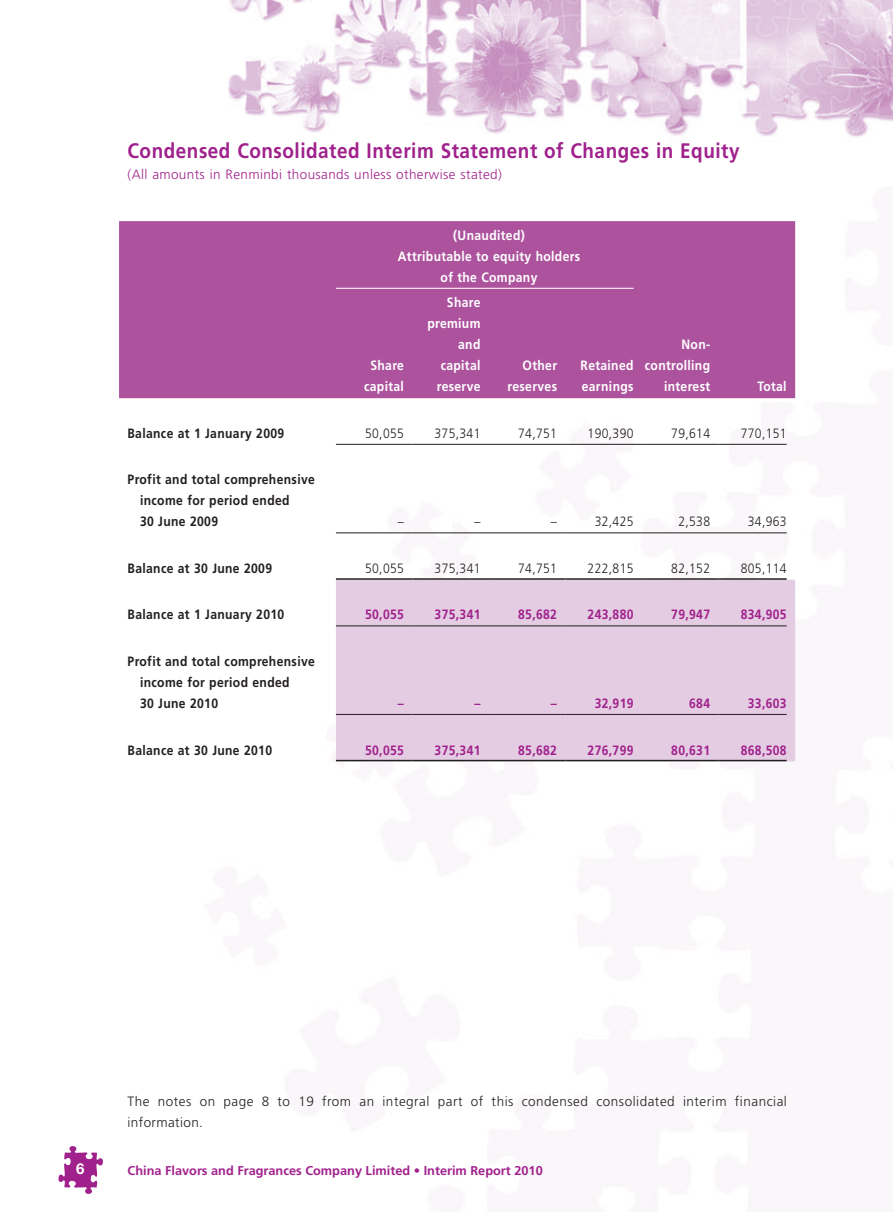
<style>
.page{position:relative;width:893px;height:1212px;background:#fff}
.page>*{position:absolute;margin:0;border:0;box-sizing:border-box;transform-origin:0 0}
.t1{font:700 21px "Frutiger LT Std";letter-spacing:.03em;color:#a0218c;scale:.9 1}
.t2{font:700 15px "Helvetica Neue LT Std";color:#fff}
.t3{font:700 13.5px/21px "Frutiger LT Std";letter-spacing:.03em;color:#231f20;scale:.9 1}
.t4{font:700 13.5px/21px "Frutiger LT Std";letter-spacing:.03em;color:#fff;text-align:right;scale:.9 1}
.t5{font:300 13.5px "Frutiger LT Std";letter-spacing:.04em;color:#231f20;scale:.9 1}
.t6{font:700 13.5px "Frutiger LT Std";letter-spacing:.03em;color:#a0218c;scale:.9 1}
.t7{font:300 13.5px/21px "Frutiger LT Std";letter-spacing:.04em;color:#231f20}
.t8{font:300 13.5px "Frutiger LT Std";letter-spacing:.03em;color:#a0218c}
.t9{font:700 12.75px "Frutiger LT Std";color:#a0218c}
.s1{font-weight:300}
</style>
<div class="page">
<img style="left:119px;top:0;width:774px;height:1212px">
<svg style="left:58px;top:1146px;width:45px;height:48px"></svg>
<div style="left:119px;top:221px;width:676px;height:177px;background:#ad539e"></div>
<div style="left:336px;top:580px;width:459px;height:181px;background:#e4cde3"></div>
<hr style="left:336px;top:288px;width:298px;height:1px;background:#fff">
<hr style="left:336px;top:444px;width:76px;height:1px;background:#231f20">
<hr style="left:412px;top:444px;width:77px;height:1px;background:#231f20">
<hr style="left:489px;top:444px;width:77px;height:1px;background:#231f20">
<hr style="left:566px;top:444px;width:76px;height:1px;background:#231f20">
<hr style="left:642px;top:444px;width:77px;height:1px;background:#231f20">
<hr style="left:719px;top:444px;width:68px;height:1px;background:#231f20">
<hr style="left:336px;top:532px;width:76px;height:1px;background:#231f20">
<hr style="left:412px;top:532px;width:77px;height:1px;background:#231f20">
<hr style="left:489px;top:532px;width:77px;height:1px;background:#231f20">
<hr style="left:566px;top:532px;width:76px;height:1px;background:#231f20">
<hr style="left:642px;top:532px;width:77px;height:1px;background:#231f20">
<hr style="left:719px;top:532px;width:68px;height:1px;background:#231f20">
<hr style="left:336px;top:578px;width:76px;height:2px;background:#231f20">
<hr style="left:412px;top:578px;width:77px;height:2px;background:#231f20">
<hr style="left:489px;top:578px;width:77px;height:2px;background:#231f20">
<hr style="left:566px;top:578px;width:76px;height:2px;background:#231f20">
<hr style="left:642px;top:578px;width:77px;height:2px;background:#231f20">
<hr style="left:719px;top:578px;width:68px;height:2px;background:#231f20">
<hr style="left:336px;top:625px;width:76px;height:1px;background:#231f20">
<hr style="left:412px;top:625px;width:77px;height:1px;background:#231f20">
<hr style="left:489px;top:625px;width:77px;height:1px;background:#231f20">
<hr style="left:566px;top:625px;width:76px;height:1px;background:#231f20">
<hr style="left:642px;top:625px;width:77px;height:1px;background:#231f20">
<hr style="left:719px;top:625px;width:68px;height:1px;background:#231f20">
<hr style="left:336px;top:714px;width:76px;height:1px;background:#231f20">
<hr style="left:412px;top:714px;width:77px;height:1px;background:#231f20">
<hr style="left:489px;top:714px;width:77px;height:1px;background:#231f20">
<hr style="left:566px;top:714px;width:76px;height:1px;background:#231f20">
<hr style="left:642px;top:714px;width:77px;height:1px;background:#231f20">
<hr style="left:719px;top:714px;width:68px;height:1px;background:#231f20">
<hr style="left:336px;top:760px;width:76px;height:1px;background:#231f20">
<hr style="left:412px;top:760px;width:77px;height:1px;background:#231f20">
<hr style="left:489px;top:760px;width:77px;height:1px;background:#231f20">
<hr style="left:566px;top:760px;width:76px;height:1px;background:#231f20">
<hr style="left:642px;top:760px;width:77px;height:1px;background:#231f20">
<hr style="left:719px;top:760px;width:68px;height:1px;background:#231f20">
<h1 class="t1" style="left:128px;top:138px;width:682px">Condensed Consolidated Interim Statement of Changes in Equity</h1>
<p class="t8" style="left:128px;top:166px;width:376px">(All amounts in Renminbi thousands unless otherwise stated)</p>
<p class="t4" style="left:398px;top:225px;width:204px;text-align:center">(Unaudited)<br>Attributable to equity holders of the Company</p>
<p class="t4" style="left:364px;top:355px;width:46px;text-align:center">Share capital</p>
<p class="t4" style="left:427px;top:292px;width:61px">Share premium and capital reserve</p>
<p class="t4" style="left:508px;top:355px;width:56px">Other reserves</p>
<p class="t4" style="left:581px;top:355px;width:60px;text-align:left">Retained earnings</p>
<p class="t4" style="left:645px;top:334px;width:74px">Non&shy;controlling interest</p>
<p class="t4" style="left:758px;top:376px;width:34px">Total</p>
<p class="t3" style="left:128px;top:423px;width:176px">Balance at 1 January 2009</p>
<p class="t5" style="left:365px;top:426px;width:45px">50,055</p>
<p class="t5" style="left:435px;top:426px;width:53px">375,341</p>
<p class="t5" style="left:518px;top:426px;width:45px">74,751</p>
<p class="t5" style="left:588px;top:426px;width:53px">190,390</p>
<p class="t5" style="left:671px;top:426px;width:45px">79,614</p>
<p class="t5" style="left:741px;top:426px;width:53px">770,151</p>
<p class="t3" style="left:140px;top:469px;width:196px;text-indent:-12px">Profit and total comprehensive income for period ended<br>30 June 2009</p>
<p class="t5" style="left:398px;top:514px;width:8px">–</p>
<p class="t5" style="left:474px;top:514px;width:8px">–</p>
<p class="t5" style="left:551px;top:514px;width:8px">–</p>
<p class="t5" style="left:595px;top:514px;width:45px">32,425</p>
<p class="t5" style="left:678px;top:514px;width:37px">2,538</p>
<p class="t5" style="left:748px;top:514px;width:45px">34,963</p>
<p class="t3" style="left:128px;top:558px;width:162px">Balance at 30 June 2009</p>
<p class="t5" style="left:365px;top:561px;width:45px">50,055</p>
<p class="t5" style="left:435px;top:561px;width:53px">375,341</p>
<p class="t5" style="left:518px;top:561px;width:45px">74,751</p>
<p class="t5" style="left:588px;top:561px;width:53px">222,815</p>
<p class="t5" style="left:671px;top:561px;width:45px">82,152</p>
<p class="t5" style="left:741px;top:561px;width:53px">805,114</p>
<p class="t3" style="left:128px;top:604px;width:176px">Balance at 1 January 2010</p>
<p class="t6" style="left:365px;top:607px;width:45px">50,055</p>
<p class="t6" style="left:435px;top:607px;width:53px">375,341</p>
<p class="t6" style="left:518px;top:607px;width:45px">85,682</p>
<p class="t6" style="left:588px;top:607px;width:53px">243,880</p>
<p class="t6" style="left:671px;top:607px;width:45px">79,947</p>
<p class="t6" style="left:741px;top:607px;width:53px">834,905</p>
<p class="t3" style="left:140px;top:651px;width:196px;text-indent:-12px">Profit and total comprehensive income for period ended<br>30 June 2010</p>
<p class="t6" style="left:398px;top:695px;width:8px">–</p>
<p class="t6" style="left:474px;top:695px;width:8px">–</p>
<p class="t6" style="left:551px;top:695px;width:8px">–</p>
<p class="t6" style="left:595px;top:695px;width:45px">32,919</p>
<p class="t6" style="left:689px;top:695px;width:25px">684</p>
<p class="t6" style="left:748px;top:695px;width:45px">33,603</p>
<p class="t3" style="left:128px;top:739px;width:162px">Balance at 30 June 2010</p>
<p class="t6" style="left:365px;top:742px;width:45px">50,055</p>
<p class="t6" style="left:435px;top:742px;width:53px">375,341</p>
<p class="t6" style="left:518px;top:742px;width:45px">85,682</p>
<p class="t6" style="left:588px;top:742px;width:53px">276,799</p>
<p class="t6" style="left:671px;top:742px;width:45px">80,631</p>
<p class="t6" style="left:741px;top:742px;width:53px">868,508</p>
<p class="t2" style="left:76px;top:1159px;width:10px">6</p>
<p class="t7" style="left:128px;top:1090px;width:661px">The notes on page 8 to 19 from an integral part of this condensed consolidated interim financial information.</p>
<p class="t9" style="left:128px;top:1162px;width:417px">China Flavors and Fragrances Company Limited <span class="s1">•</span> Interim Report 2010</p>
</div>
